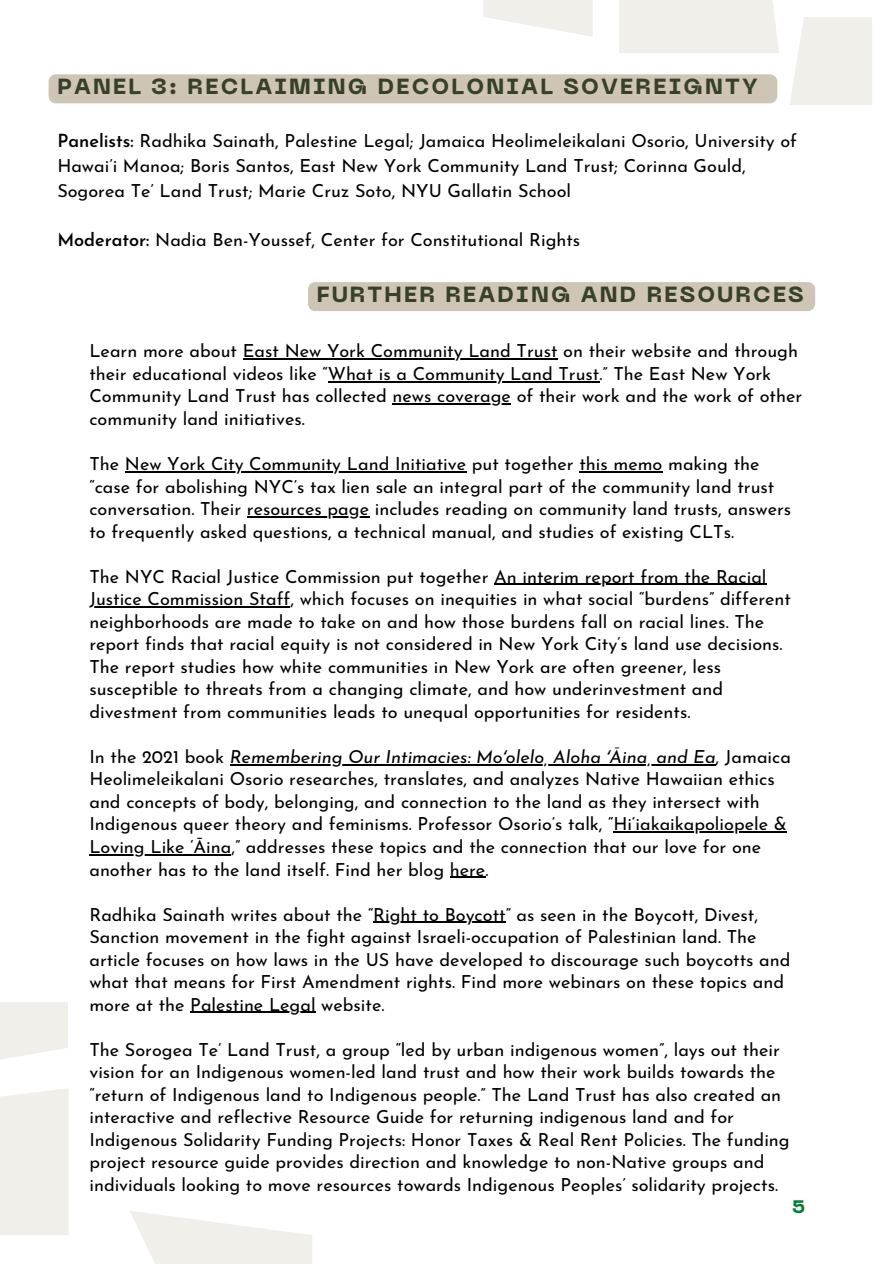
<style>
.page{position:relative;width:894px;height:1264px;background:#fff}
.page>*{position:absolute;margin:0;border:0;box-sizing:border-box;transform-origin:0 0}
.t1{font:800 21.75px "PP Neue Machina";letter-spacing:.1em;color:#36402b}
.t2{font:18px/22.5px "Josefin Sans";color:#000}
.t3{font:800 18px "PP Neue Machina";color:#008037}
.s1{font-weight:600}
.s2{font-style:italic}
.s3{font-family:"Noto Sans";font-style:italic}
</style>
<div class="page">
<svg style="left:0;top:1002px;width:312px;height:261px"></svg>
<div style="left:49px;top:74px;width:420px;height:29px;background:#cec5b4"></div>
<div style="left:308px;top:282px;width:507px;height:29px;background:#cec5b4"></div>
<hr style="left:243px;top:358px;width:314px;height:1px;background:#000">
<hr style="left:328px;top:381px;width:271px;height:1px;background:#000">
<hr style="left:392px;top:403px;width:119px;height:1px;background:#000">
<hr style="left:125px;top:471px;width:341px;height:1px;background:#000">
<hr style="left:579px;top:471px;width:83px;height:1px;background:#000">
<hr style="left:247px;top:516px;width:122px;height:1px;background:#000">
<hr style="left:494px;top:583px;width:272px;height:2px;background:#000">
<hr style="left:89px;top:606px;width:201px;height:1px;background:#000">
<hr style="left:230px;top:764px;width:485px;height:1px;background:#000">
<hr style="left:613px;top:831px;width:173px;height:1px;background:#000">
<hr style="left:89px;top:854px;width:142px;height:1px;background:#000">
<hr style="left:449px;top:876px;width:36px;height:1px;background:#000">
<hr style="left:373px;top:921px;width:132px;height:1px;background:#000">
<hr style="left:190px;top:1011px;width:125px;height:1px;background:#000">
<svg style="left:469px;top:0;width:403px;height:105px"></svg>
<p class="t1" style="left:57px;top:78px;width:701px">PANEL 3: RECLAIMING DECOLONIAL SOVEREIGNTY</p>
<p class="t2" style="left:57px;top:130px;width:741px;line-height:24.8px"><span class="s1">Panelists:</span> Radhika Sainath, Palestine Legal; Jamaica Heolimeleikalani Osorio, University of<br>Hawai’i Manoa; Boris Santos, East New York Community Land Trust; Corinna Gould,<br>Sogorea Te’ Land Trust; Marie Cruz Soto, NYU Gallatin School</p>
<p class="t2" style="left:57px;top:230px;width:524px"><span class="s1">Moderator:</span> Nadia Ben-Youssef, Center for Constitutional Rights</p>
<p class="t1" style="left:316px;top:286px;width:488px">FURTHER READING AND RESOURCES</p>
<p class="t2" style="left:89px;top:341px;width:714px">Learn more about East New York Community Land Trust on their website and through their educational videos like “What is a Community Land Trust.” The East New York Community Land Trust has collected news coverage of their work and the work of other community land initiatives.</p>
<p class="t2" style="left:89px;top:454px;width:703px">The New York City Community Land Initiative put together this memo making the “case for abolishing NYC’s tax lien sale an integral part of the community land trust conversation. Their resources page includes reading on community land trusts, answers to frequently asked questions, a technical manual, and studies of existing CLTs.</p>
<p class="t2" style="left:89px;top:567px;width:702px">The NYC Racial Justice Commission put together An interim report from the Racial Justice Commission Staff, which focuses on inequities in what social “burdens” different neighborhoods are made to take on and how those burdens fall on racial lines. The report finds that racial equity is not considered in New York City’s land use decisions.<br>The report studies how white communities in New York are often greener, less susceptible to threats from a changing climate, and how underinvestment and divestment from communities leads to unequal opportunities for residents.</p>
<p class="t2" style="left:89px;top:747px;width:702px">In the 2021 book <span class="s2">Remembering Our Intimacies: Mo</span><span class="s3">ʻ</span><span class="s2">olelo, Aloha</span> <span class="s3">ʻ</span><span class="s2">Āina, and Ea</span>, Jamaica Heolimeleikalani Osorio researches, translates, and analyzes Native Hawaiian ethics and concepts of body, belonging, and connection to the land as they intersect with Indigenous queer theory and feminisms. Professor Osorio’s talk, “Hi‘iakaikapoliopele &amp; Loving Like ‘Āina,” addresses these topics and the connection that our love for one another has to the land itself. Find her blog here.</p>
<p class="t2" style="left:89px;top:904px;width:702px">Radhika Sainath writes about the “Right to Boycott” as seen in the Boycott, Divest, Sanction movement in the fight against Israeli-occupation of Palestinian land. The article focuses on how laws in the US have developed to discourage such boycotts and what that means for First Amendment rights. Find more webinars on these topics and more at the Palestine Legal website.</p>
<p class="t2" style="left:89px;top:1039px;width:701px">The Sorogea Te’ Land Trust, a group “led by urban indigenous women”, lays out their vision for an Indigenous women-led land trust and how their work builds towards the “return of Indigenous land to Indigenous people.” The Land Trust has also created an interactive and reflective Resource Guide for returning indigenous land and for Indigenous Solidarity Funding Projects: Honor Taxes &amp; Real Rent Policies. The funding project resource guide provides direction and knowledge to non-Native groups and individuals looking to move resources towards Indigenous Peoples’ solidarity projects.</p>
<p class="t3" style="left:792px;top:1200px;width:15px">5</p>
</div>
